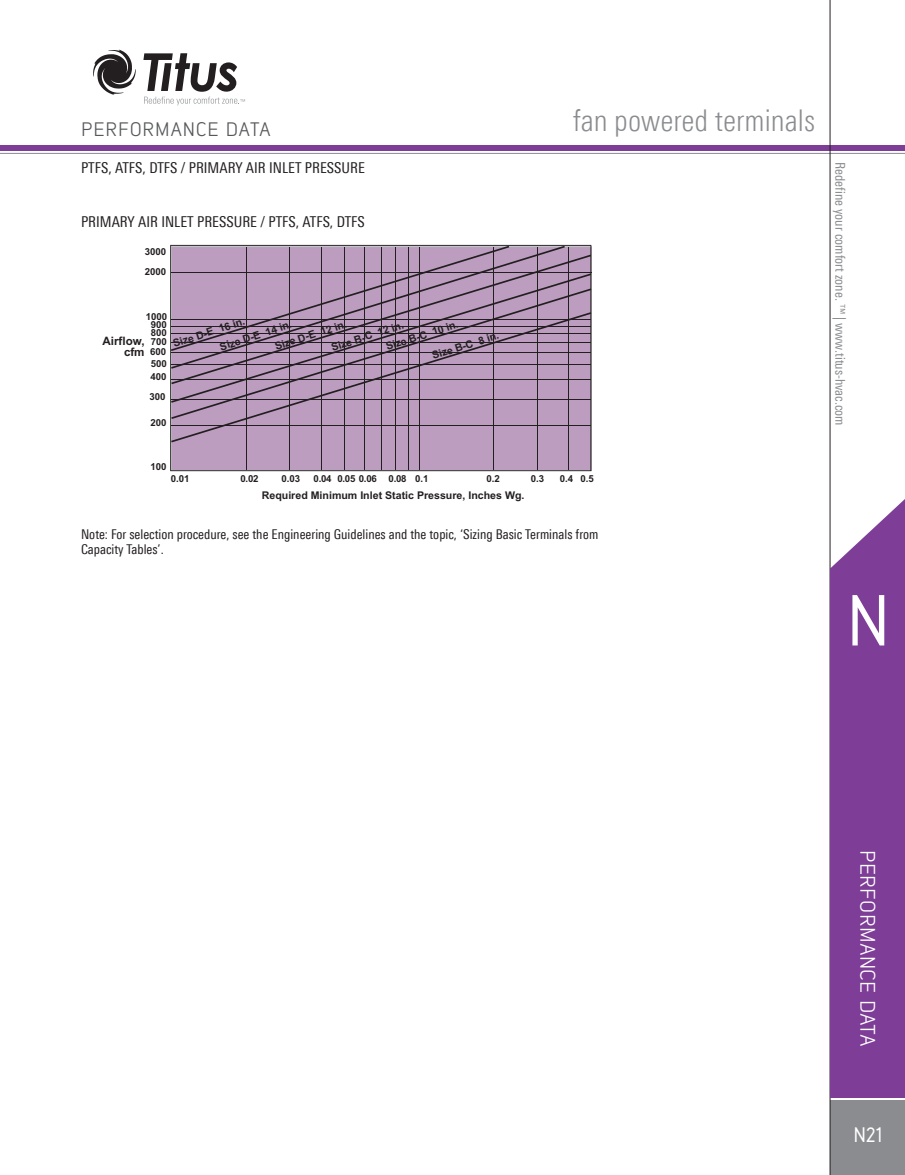
<style>
.page{position:relative;width:905px;height:1175px;background:#fff}
.page>*{position:absolute;margin:0;border:0;box-sizing:border-box;transform-origin:0 0}
.t1{font:500 72px "Lintel";color:#fff}
.t2{font:300 condensed 30px "LT Univers";color:#8a8c8f}
.t3{font:21px "Lintel";letter-spacing:.01em;color:#fff}
.t4{font:500 21px "Lintel";color:#fff}
.t5{font:19.5px "Lintel";letter-spacing:.035em;color:#57585a}
.Heading_4{font:condensed 15px "LT Univers";color:#231f20}
.Paragraph{font:condensed 13.5px/15px "LT Univers";color:#231f20}
.t6{font:condensed 13.5px "LT Univers";color:#8a8c8f}
.t7{font:700 11.55px/11.6px "Arial";color:#231f20;text-align:right}
.t8{font:700 10.65px/17.7px "Arial";color:#231f20}
.t9{font:700 9.6px "Arial";letter-spacing:-.005em;color:#231f20}
</style>
<div class="page">
<svg style="left:93px;top:50px;width:43px;height:45px"></svg>
<svg style="left:143px;top:53px;width:102px;height:52px"></svg>
<hr style="left:0;top:153px;width:904px;height:1px;background:#8a8c8f">
<div style="left:0;top:146px;width:904px;height:5px;background:#7e3e98"></div>
<div style="left:830px;top:1100px;width:74px;height:74px;background:#8a8c8f"></div>
<hr style="left:829px;top:0;width:1px;height:1174px;background:#231f20">
<div style="left:830px;top:568px;width:74px;height:529px;background:#7e3e98"></div>
<svg style="left:830px;top:492px;width:74px;height:76px"></svg>
<div style="left:171px;top:246px;width:419px;height:224px;background:#bc9dc0"></div>
<hr style="left:246px;top:247px;width:1px;height:223px;background:#231f20">
<hr style="left:289px;top:247px;width:1px;height:223px;background:#231f20">
<hr style="left:321px;top:247px;width:1px;height:223px;background:#231f20">
<hr style="left:344px;top:247px;width:1px;height:223px;background:#231f20">
<hr style="left:364px;top:247px;width:1px;height:223px;background:#231f20">
<hr style="left:381px;top:247px;width:1px;height:223px;background:#231f20">
<hr style="left:395px;top:247px;width:1px;height:223px;background:#231f20">
<hr style="left:408px;top:247px;width:1px;height:223px;background:#231f20">
<hr style="left:419px;top:247px;width:1px;height:223px;background:#231f20">
<hr style="left:493px;top:247px;width:1px;height:223px;background:#231f20">
<hr style="left:537px;top:247px;width:1px;height:223px;background:#231f20">
<hr style="left:568px;top:247px;width:1px;height:223px;background:#231f20">
<svg style="left:171px;top:246px;width:394px;height:8px;background:#b49bb8"></svg>
<svg style="left:171px;top:254px;width:420px;height:19px;background:#a98ead"></svg>
<svg style="left:171px;top:403px;width:420px;height:39px;background:#b295b5"></svg>
<svg style="left:171px;top:273px;width:420px;height:130px;background:#a58aa8"></svg>
<h3 class="t5" style="left:81px;top:116px;width:191px">PERFORMANCE DATA</h3>
<p class="Heading_4" style="left:81px;top:159px;width:285px">PTFS, ATFS, DTFS / PRIMARY AIR INLET PRESSURE</p>
<p class="Heading_4" style="left:81px;top:213px;width:285px">PRIMARY AIR INLET PRESSURE / PTFS, ATFS, DTFS</p>
<p class="t9" style="left:145px;top:245px;width:23px">3000</p>
<p class="t9" style="left:145px;top:265px;width:23px">2000</p>
<p class="t9" style="left:146px;top:310px;width:23px">1000</p>
<p class="t8" style="left:212px;top:322px;width:76px;text-indent:-43px;rotate:-18deg">Size D-E 16 in.<br>Size D-E 14 in.</p>
<p class="t9" style="left:151px;top:317px;width:18px">900</p>
<p class="t8" style="left:323px;top:321px;width:77px;line-height:18.5px;text-indent:-53px;rotate:-18deg">Size D-E 12 in.<br>Size B-C 12 in.</p>
<p class="t8" style="left:422px;top:323px;width:71px;line-height:22.8px;text-indent:-41px;rotate:-18deg">Size B-C 10 in.<br>Size B-C 8 in.</p>
<p class="t9" style="left:151px;top:325px;width:18px">800</p>
<p class="t7" style="left:103px;top:335px;width:44px">Airflow, cfm</p>
<p class="t9" style="left:151px;top:335px;width:18px">700</p>
<p class="t9" style="left:150px;top:345px;width:18px">600</p>
<p class="t9" style="left:151px;top:356px;width:18px">500</p>
<p class="t9" style="left:150px;top:370px;width:18px">400</p>
<p class="t9" style="left:149px;top:390px;width:18px">300</p>
<p class="t9" style="left:150px;top:416px;width:18px">200</p>
<p class="t9" style="left:150px;top:460px;width:18px">100</p>
<h2 class="t2" style="left:573px;top:103px;width:244px">fan powered terminals</h2>
<p class="t9" style="left:171px;top:472px;width:20px">0.01</p>
<p class="t9" style="left:240px;top:472px;width:20px">0.02</p>
<p class="t9" style="left:281px;top:472px;width:20px">0.03</p>
<p class="t9" style="left:313px;top:472px;width:116px">0.04 0.05 0.06 0.08 0.1</p>
<p class="t9" style="left:486px;top:472px;width:15px">0.2</p>
<p class="t9" style="left:530px;top:472px;width:15px">0.3</p>
<p class="t9" style="left:559px;top:472px;width:36px">0.4 0.5</p>
<p class="t8" style="left:262px;top:486px;width:264px">Required Minimum Inlet Static Pressure, Inches Wg.</p>
<p class="Paragraph" style="left:81px;top:526px;width:519px">Note: For selection procedure, see the Engineering Guidelines and the topic, ‘Sizing Basic Terminals from<br>Capacity Tables’.</p>
<p class="t6" style="left:848px;top:162px;width:265px;rotate:90deg">Redefine your comfort zone. ™ | www.titus-hvac.com</p>
<h1 class="t1" style="left:848px;top:573px;width:41px">N</h1>
<h3 class="t3" style="left:882px;top:850px;width:198px;rotate:90deg">PERFORMANCE DATA</h3>
<h3 class="t4" style="left:854px;top:1121px;width:29px">N21</h3>
</div>
